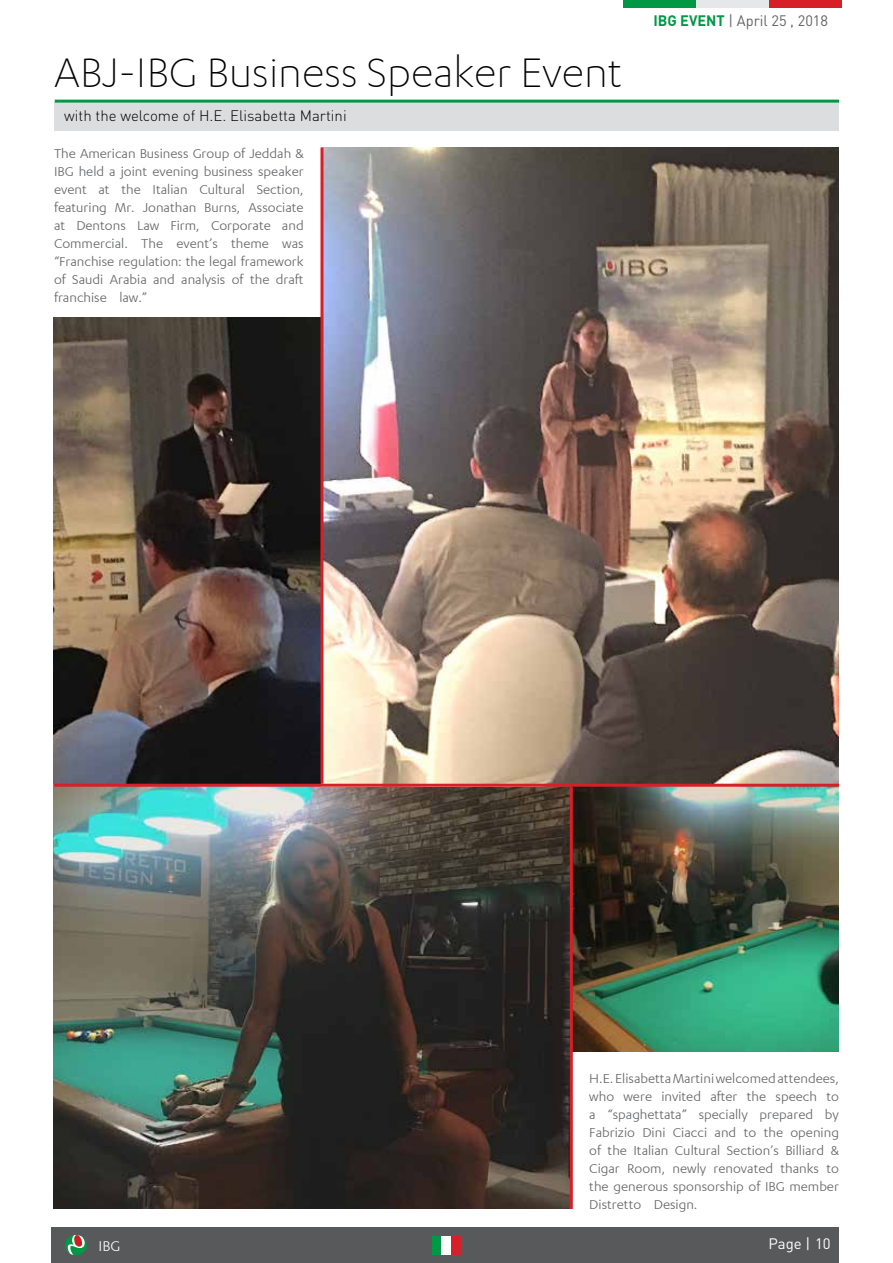
<style>
.page{position:relative;width:893px;height:1263px;background:#fff}
.page>*{position:absolute;margin:0;border:0;box-sizing:border-box;transform-origin:0 0}
.t1{font:300 48px "Karbon";color:#000}
.t2{font:16.5px "Karbon";color:#fff}
.t3{font:15px/18px "Karbon";color:#636466;text-align:right}
.t4{font:300 15px "DIN Pro";color:#000}
.t5{font:15px "DIN Pro";color:#636466}
.t6{font:15px "DIN Pro";color:#fff}
.s1{font-weight:700;color:#009745}
</style>
<div class="page">
<div style="left:52px;top:1227px;width:787px;height:36px;background:#58595b"></div>
<div style="left:432px;top:1236px;width:10px;height:18px;background:#009745"></div>
<div style="left:442px;top:1236px;width:9px;height:18px;background:#fff"></div>
<div style="left:451px;top:1236px;width:9px;height:18px;background:#d61f26"></div>
<div style="left:65px;top:1235px;width:22px;height:20px;background:#009745;border-radius:50%"></div>
<svg style="left:67px;top:1235px;width:18px;height:20px"></svg>
<div style="left:55px;top:102px;width:784px;height:28px;background:#dcddde"></div>
<hr style="left:55px;top:100px;width:784px;height:3px;background:#009745">
<img style="left:54px;top:318px;width:266px;height:466px">
<img style="left:54px;top:787px;width:516px;height:422px">
<img style="left:323px;top:148px;width:516px;height:636px">
<img style="left:573px;top:787px;width:266px;height:264px">
<hr style="left:570px;top:787px;width:3px;height:422px;background:#d52027">
<hr style="left:320px;top:148px;width:3px;height:636px;background:#d52027">
<hr style="left:54px;top:784px;width:785px;height:3px;background:#d52027">
<div style="left:623px;top:0;width:73px;height:7px;background:#009745"></div>
<div style="left:696px;top:0;width:73px;height:7px;background:#e6e7e8"></div>
<div style="left:769px;top:0;width:72px;height:7px;background:#d61f26"></div>
<h1 class="t1" style="left:54px;top:49px;width:569px">ABJ-IBG Business Speaker Event</h1>
<p class="t4" style="left:64px;top:106px;width:284px">with the welcome of H .E. Elisabetta Martini</p>
<p class="t3" style="left:54px;top:144px;width:251px">The American Business Group of Jeddah &amp;<br>IBG held a joint evening business speaker<br>Section,</p>
<p class="t3" style="left:121px;top:180px;width:21px">the</p>
<p class="t3" style="left:153px;top:180px;width:36px">Italian</p>
<p class="t3" style="left:199px;top:180px;width:47px">Cultural</p>
<p class="t3" style="left:54px;top:180px;width:34px">event</p>
<p class="t3" style="left:99px;top:180px;width:13px">at</p>
<p class="t3" style="left:54px;top:198px;width:54px">featuring</p>
<p class="t3" style="left:115px;top:198px;width:22px">Mr.</p>
<p class="t3" style="left:143px;top:198px;width:55px">Jonathan</p>
<p class="t3" style="left:204px;top:198px;width:38px">Burns,</p>
<p class="t3" style="left:248px;top:198px;width:57px">Associate</p>
<p class="t3" style="left:54px;top:216px;width:13px">at</p>
<p class="t3" style="left:76px;top:216px;width:51px">Dentons</p>
<p class="t3" style="left:137px;top:216px;width:24px">Law</p>
<p class="t3" style="left:170px;top:216px;width:31px">Firm,</p>
<p class="t3" style="left:211px;top:216px;width:61px">Corporate</p>
<p class="t3" style="left:282px;top:216px;width:23px">and</p>
<p class="t3" style="left:54px;top:234px;width:75px">Commercial.</p>
<p class="t3" style="left:54px;top:252px;width:251px">“Franchise regulation: the legal framework</p>
<p class="t3" style="left:54px;top:270px;width:251px">of Saudi Arabia and analysis of the draft</p>
<p class="t3" style="left:119px;top:288px;width:29px">law “.</p>
<p class="t3" style="left:141px;top:234px;width:23px">The</p>
<p class="t3" style="left:231px;top:234px;width:39px">theme</p>
<p class="t3" style="left:176px;top:234px;width:43px">event s’</p>
<p class="t3" style="left:282px;top:234px;width:23px">was</p>
<p class="t3" style="left:54px;top:288px;width:54px">franchise</p>
<p class="t5" style="left:653px;top:10px;width:176px"><span class="s1">IBG EVENT</span> | April 25 , 2018</p>
<p class="t3" style="left:589px;top:1069px;width:251px">H .E. ElisabettaMartiniwelcomedattendees, to</p>
<p class="t3" style="left:710px;top:1087px;width:29px">after</p>
<p class="t3" style="left:589px;top:1087px;width:26px">who</p>
<p class="t3" style="left:661px;top:1087px;width:41px">invited</p>
<p class="t3" style="left:747px;top:1087px;width:21px">the</p>
<p class="t3" style="left:776px;top:1087px;width:43px">speech</p>
<p class="t3" style="left:623px;top:1087px;width:30px">were</p>
<p class="t3" style="left:589px;top:1105px;width:8px">a</p>
<p class="t3" style="left:608px;top:1105px;width:81px">“spaghettata”</p>
<p class="t3" style="left:699px;top:1105px;width:51px">specially</p>
<p class="t3" style="left:760px;top:1105px;width:55px">prepared</p>
<p class="t3" style="left:825px;top:1105px;width:16px">by</p>
<p class="t2" style="left:99px;top:1237px;width:23px">IBG</p>
<p class="t3" style="left:589px;top:1123px;width:47px">Fabrizio</p>
<p class="t3" style="left:589px;top:1141px;width:251px">of the Italian Cultural Section s’ Billiard &amp;</p>
<p class="t3" style="left:826px;top:1159px;width:14px">to</p>
<p class="t3" style="left:715px;top:1123px;width:23px">and</p>
<p class="t3" style="left:764px;top:1123px;width:21px">the</p>
<p class="t3" style="left:642px;top:1123px;width:25px">Dini</p>
<p class="t3" style="left:673px;top:1123px;width:36px">Ciacci</p>
<p class="t3" style="left:790px;top:1123px;width:50px">opening</p>
<p class="t3" style="left:744px;top:1123px;width:14px">to</p>
<p class="t3" style="left:673px;top:1159px;width:35px">newly</p>
<p class="t3" style="left:713px;top:1159px;width:61px">renovated</p>
<p class="t3" style="left:780px;top:1159px;width:40px">thanks</p>
<p class="t3" style="left:589px;top:1159px;width:32px">Cigar</p>
<p class="t3" style="left:589px;top:1177px;width:251px">the generous sponsorship of IBG member</p>
<p class="t3" style="left:654px;top:1195px;width:45px">Design.</p>
<p class="t3" style="left:627px;top:1159px;width:40px">Room,</p>
<p class="t3" style="left:589px;top:1195px;width:53px">Distretto</p>
<p class="t6" style="left:769px;top:1234px;width:64px">Page | 10</p>
</div>
